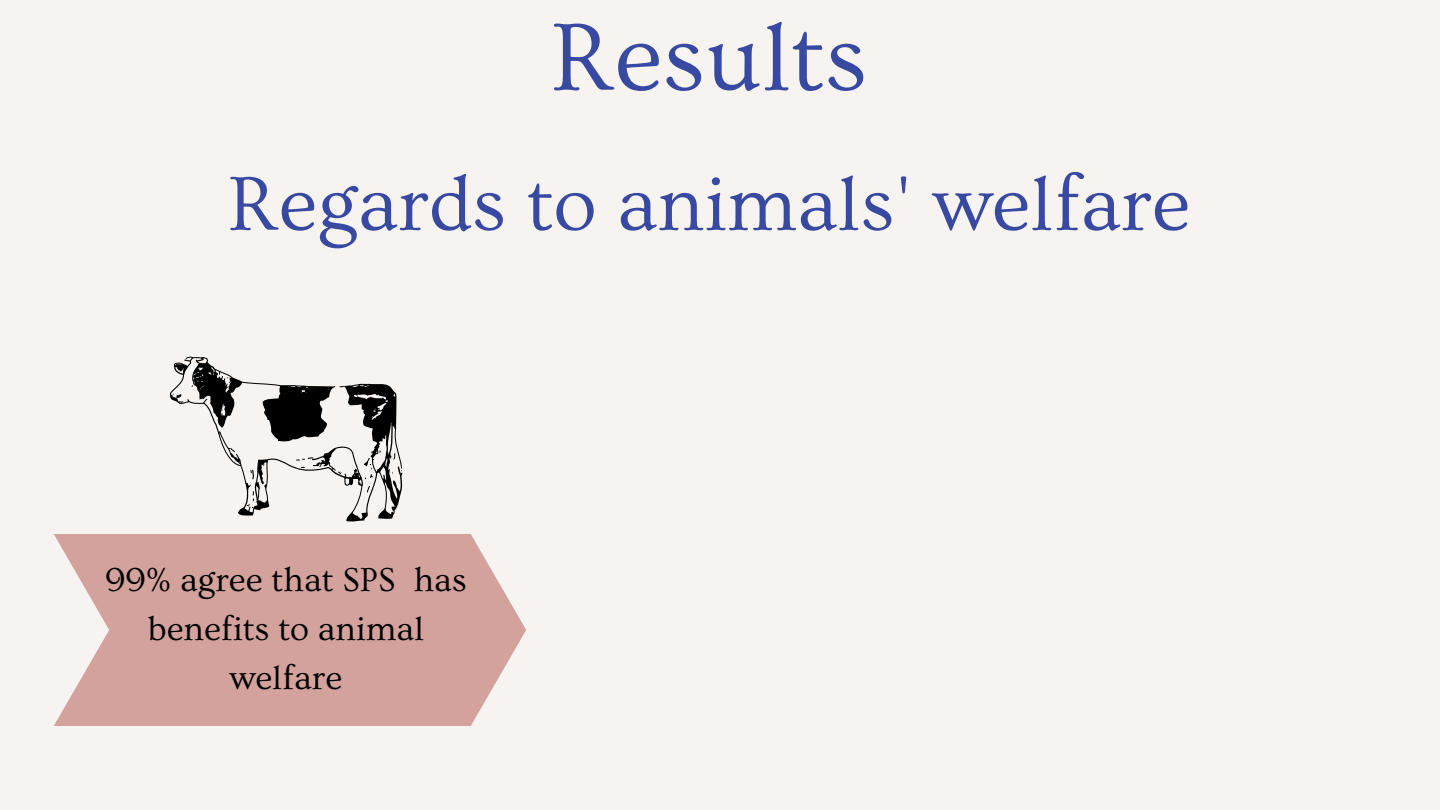
<style>
.page{position:relative;width:1440px;height:810px;background:#f6f3f1}
.page>*{position:absolute;margin:0;border:0;box-sizing:border-box;transform-origin:0 0}
.t1{font:100px "Ovo";color:#3849a2}
.t2{font:80px "Ovo";color:#3849a2}
.t3{font:35px/48.8px "Ovo";color:#000;text-align:center}
</style>
<div class="page">
<svg style="left:54px;top:534px;width:472px;height:192px;background:#d7aba6"></svg>
<svg style="left:170px;top:357px;width:232px;height:165px"></svg>
<p class="t1" style="left:551px;top:3px;width:318px">Results</p>
<p class="t2" style="left:228px;top:161px;width:964px">Regards to animals' welfare</p>
<p class="t3" style="left:105px;top:556px;width:363px">99% agree that SPS has benefits to animal welfare</p>
</div>
